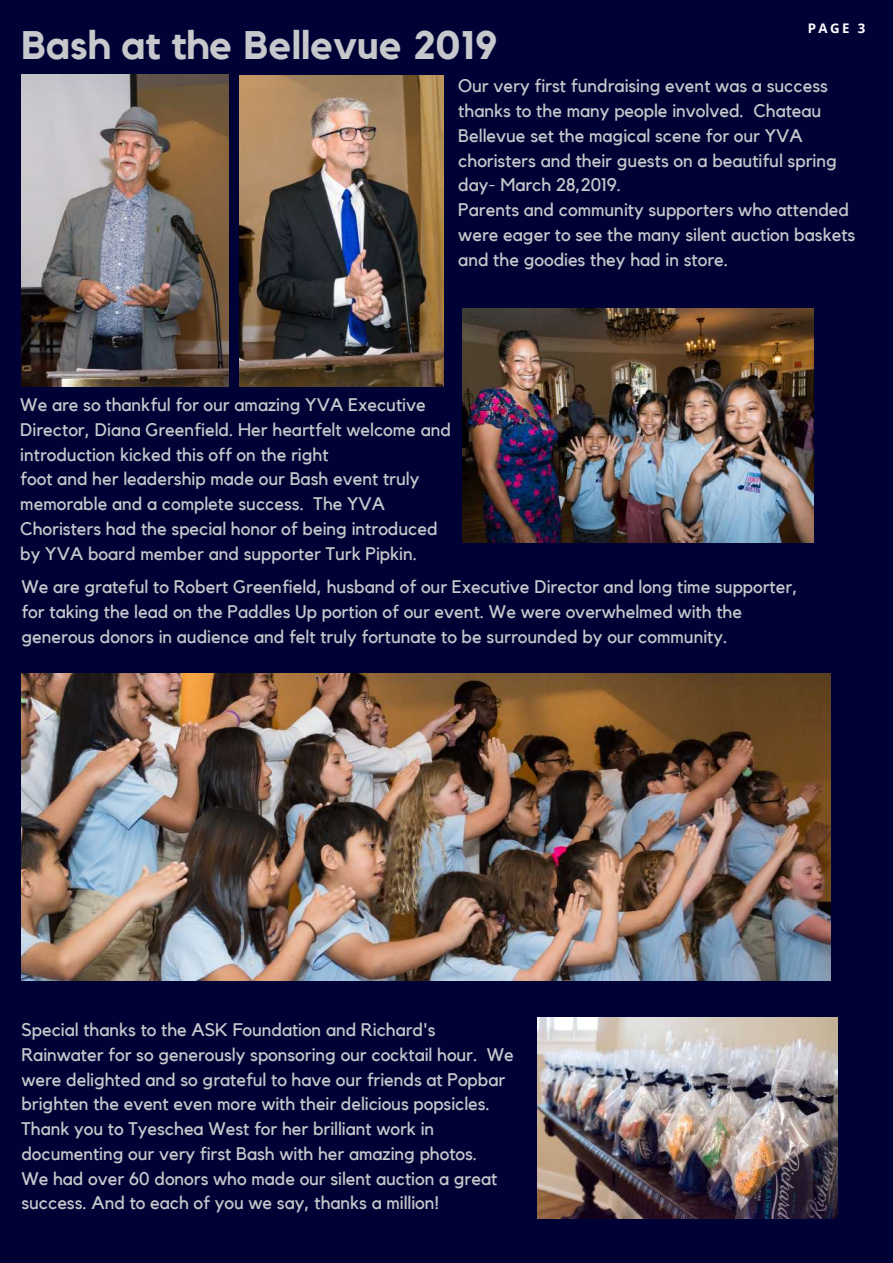
<style>
.page{position:relative;width:893px;height:1263px;background:#000236}
.page>*{position:absolute;margin:0;border:0;box-sizing:border-box;transform-origin:0 0}
.t1{font:700 39.75px "Kollektif";color:#c7c8cb}
.t2{font:18.15px/24.8px "Kollektif";color:#c7c8cb}
.t3{font:700 13.2px "Open Sans";color:#fff}
</style>
<div class="page">
<img style="left:22px;top:673px;width:808px;height:308px">
<img style="left:537px;top:1018px;width:301px;height:200px">
<img style="left:21px;top:74px;width:208px;height:312px">
<img style="left:240px;top:75px;width:204px;height:311px">
<img style="left:463px;top:309px;width:350px;height:234px">
<h1 class="t1" style="left:21px;top:26px;width:478px">Bash at the Bellevue 2019</h1>
<p class="t3" style="left:808px;top:19px;width:59px">PAGE 3</p>
<p class="t2" style="left:458px;top:74px;width:399px">Our very first fundraising event was a success thanks to the many people involved. Chateau Bellevue set the magical scene for our YVA choristers and their guests on a beautiful spring day- March 28,2019.<br>Parents and community supporters who attended were eager to see the many silent auction baskets and the goodies they had in store.</p>
<p class="t2" style="left:20px;top:393px;width:432px">We are so thankful for our amazing YVA Executive Director, Diana Greenfield. Her heartfelt welcome and introduction kicked this off on the right<br>foot and her leadership made our Bash event truly memorable and a complete success. The YVA Choristers had the special honor of being introduced by YVA board member and supporter Turk Pipkin.</p>
<p class="t2" style="left:21px;top:575px;width:778px">We are grateful to Robert Greenfield, husband of our Executive Director and long time supporter, for taking the lead on the Paddles Up portion of our event. We were overwhelmed with the generous donors in audience and felt truly fortunate to be surrounded by our community.</p>
<p class="t2" style="left:21px;top:1018px;width:494px">Special thanks to the ASK Foundation and Richard's Rainwater for so generously sponsoring our cocktail hour. We were delighted and so grateful to have our friends at Popbar brighten the event even more with their delicious popsicles.<br>Thank you to Tyeschea West for her brilliant work in documenting our very first Bash with her amazing photos.<br>We had over 60 donors who made our silent auction a great success. And to each of you we say, thanks a million!</p>
</div>
